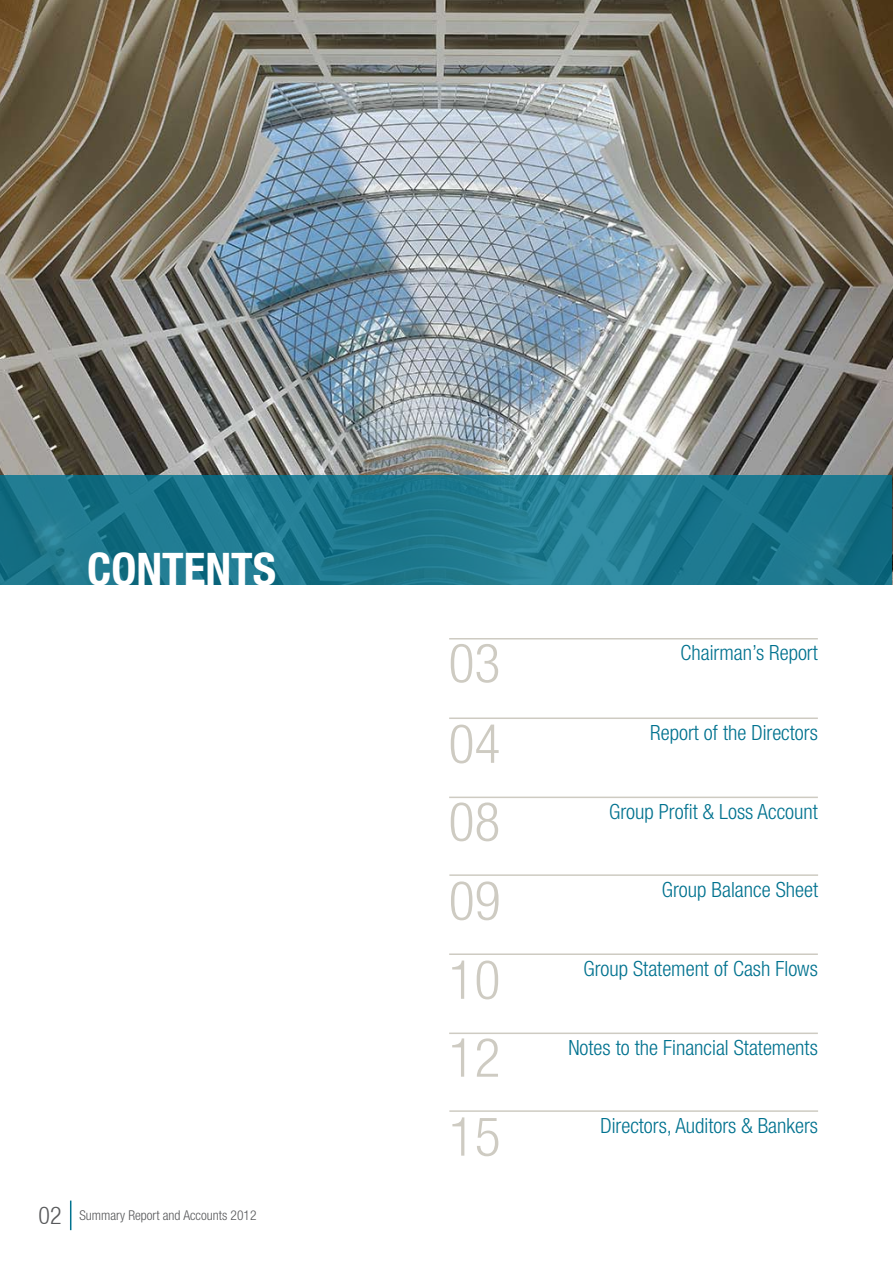
<style>
.page{position:relative;width:893px;height:1263px;background:#fff}
.page>*{position:absolute;margin:0;border:0;box-sizing:border-box;transform-origin:0 0}
.t1{font:300 condensed 54px "Helvetica Neue LT Std";color:#cecbc2}
.t2{font:700 condensed 45px "Helvetica Neue LT Std";color:#fff}
.t3{font:300 condensed 21px "Helvetica Neue LT Std";color:#00728f}
.t4{font:300 condensed 13.5px "Helvetica Neue LT Std";color:#58595b}
.s1{font-family:"Helvetica Neue";font-size:24px}
</style>
<div class="page">
<img style="left:0;top:0;width:893px;height:585px">
<svg style="left:0;top:476px;width:892px;height:109px;background:#1d778d"></svg>
<hr style="left:449px;top:638px;width:369px;height:1px;background:#cecbc2">
<hr style="left:449px;top:797px;width:369px;height:1px;background:#cecbc2">
<hr style="left:449px;top:1032px;width:369px;height:2px;background:#cecbc2">
<hr style="left:449px;top:717px;width:369px;height:2px;background:#cecbc2">
<hr style="left:449px;top:953px;width:369px;height:2px;background:#cecbc2">
<hr style="left:449px;top:874px;width:369px;height:2px;background:#cecbc2">
<hr style="left:449px;top:1110px;width:369px;height:2px;background:#cecbc2">
<hr style="left:70px;top:1200px;width:1px;height:30px;background:#00728f">
<h2 class="t2" style="left:87px;top:542px;width:191px">CONTENTS</h2>
<p class="t4" style="left:38px;top:1207px;width:219px"><span class="s1">02</span> Summary Report and Accounts 2012</p>
<h1 class="t1" style="left:448px;top:632px;width:53px">03</h1>
<p class="t3" style="left:681px;top:641px;width:139px">Chairman’s Report</p>
<h1 class="t1" style="left:448px;top:713px;width:53px">04</h1>
<p class="t3" style="left:650px;top:721px;width:169px">Report of the Directors</p>
<h1 class="t1" style="left:448px;top:791px;width:53px">08</h1>
<p class="t3" style="left:609px;top:799px;width:210px">Group Profit &amp; Loss Account</p>
<h1 class="t1" style="left:449px;top:870px;width:53px">09</h1>
<p class="t3" style="left:662px;top:878px;width:158px">Group Balance Sheet</p>
<h1 class="t1" style="left:448px;top:949px;width:53px">10</h1>
<p class="t3" style="left:583px;top:957px;width:236px">Group Statement of Cash Flows</p>
<h1 class="t1" style="left:448px;top:1026px;width:53px">12</h1>
<p class="t3" style="left:568px;top:1035px;width:251px">Notes to the Financial Statements</p>
<h1 class="t1" style="left:449px;top:1105px;width:53px">15</h1>
<p class="t3" style="left:600px;top:1114px;width:219px">Directors, Auditors &amp; Bankers</p>
</div>
